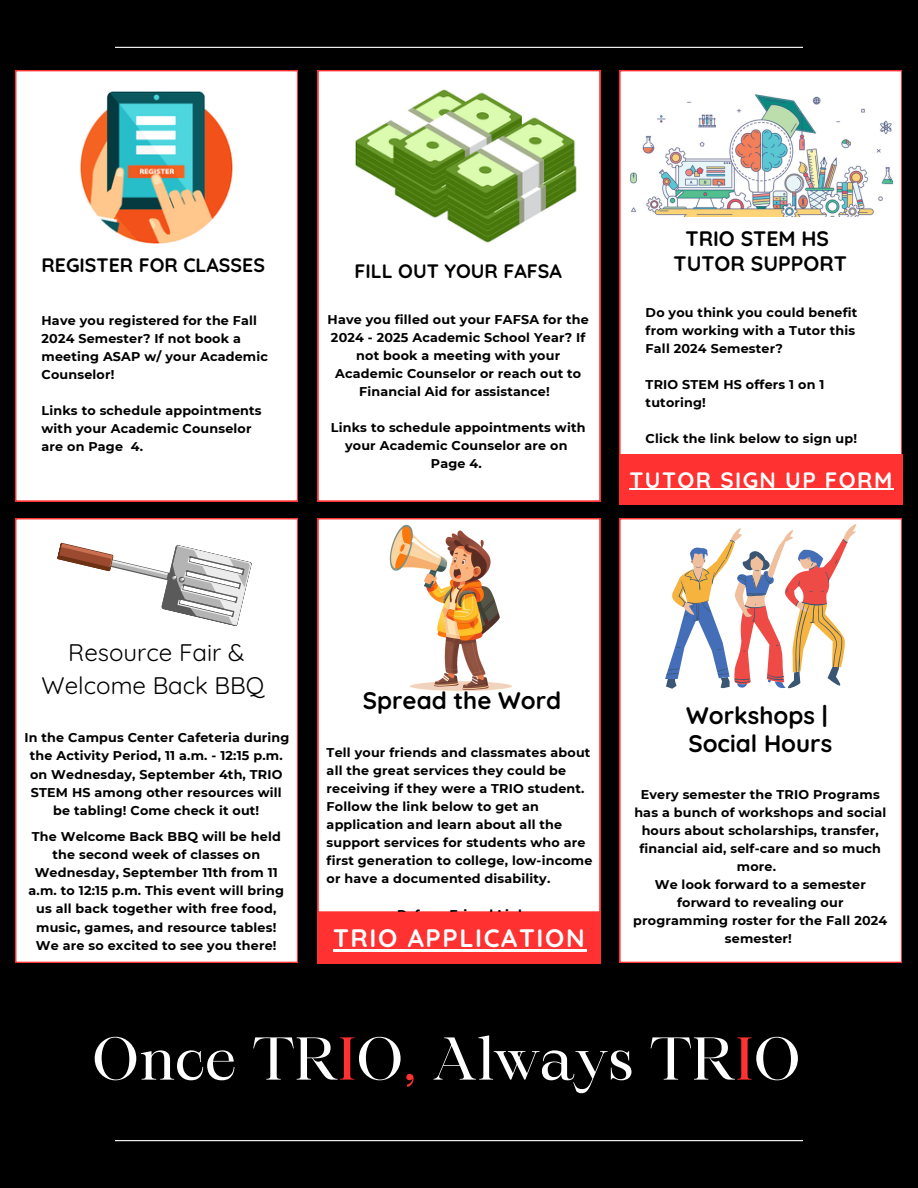
<style>
.page{position:relative;width:918px;height:1188px;background:#000}
.page>*{position:absolute;margin:0;border:0;box-sizing:border-box;transform-origin:0 0}
.t1{font:57.9px "Maharlika";color:#fff}
.t2{font:700 25.35px "Quicksand";letter-spacing:.065em;color:#fff}
.t3{font:700 24px "Quicksand";color:#000}
.t4{font:24px/33.8px "Quicksand";color:#000;text-align:center}
.t5{font:700 22.35px "Quicksand";letter-spacing:.065em;color:#fff}
.t6{font:700 21px "Quicksand";color:#000}
.t7{font:700 19.5px "Quicksand";color:#000}
.t8{font:700 12.75px/18px "Montserrat";letter-spacing:.015em;color:#000;text-align:center}
.s1{color:#ff3131}
</style>
<div class="page">
<hr style="left:115px;top:47px;width:688px;height:1px;background:#fff">
<hr style="left:115px;top:1140px;width:688px;height:1px;background:#fff">
<div style="left:15px;top:518px;width:283px;height:445px;background:#fff"></div>
<div style="left:15px;top:70px;width:283px;height:431px;background:#fff"></div>
<div style="left:318px;top:70px;width:282px;height:431px;background:#fff"></div>
<div style="left:619px;top:70px;width:283px;height:384px;background:#fff"></div>
<div style="left:318px;top:518px;width:282px;height:394px;background:#fff"></div>
<div style="left:619px;top:518px;width:283px;height:445px;background:#fff"></div>
<img style="left:81px;top:92px;width:152px;height:152px">
<img style="left:354px;top:90px;width:224px;height:154px">
<img style="left:630px;top:92px;width:262px;height:125px">
<img style="left:384px;top:518px;width:135px;height:179px">
<div style="left:317px;top:912px;width:283px;height:51px;background:#ff3131"></div>
<hr style="left:333px;top:950px;width:253px;height:2px;background:#fff">
<svg style="left:665px;top:524px;width:191px;height:165px;background:#e4cfcb"></svg>
<div style="left:619px;top:454px;width:283px;height:50px;background:#ff3131"></div>
<hr style="left:630px;top:489px;width:264px;height:1px;background:#fff">
<svg style="left:56px;top:541px;width:196px;height:86px;background:#e0dcdb"></svg>
<p class="t7" style="left:42px;top:253px;width:225px">REGISTER FOR CLASSES</p>
<p class="t8" style="left:42px;top:311px;width:228px;text-align:left">Have you registered for the Fall<br>2024 Semester? If not book a meeting ASAP w/ your Academic<br>Counselor!</p>
<p class="t8" style="left:42px;top:401px;width:222px;text-align:left">Links to schedule appointments with your Academic Counselor are on Page 4.</p>
<p class="t7" style="left:355px;top:259px;width:209px">FILL OUT YOUR FAFSA</p>
<p class="t8" style="left:328px;top:310px;width:263px">Have you filled out your FAFSA for the<br>2024 - 2025 Academic School Year? If not book a meeting with your<br>Academic Counselor or reach out to<br>Financial Aid for assistance!</p>
<p class="t8" style="left:331px;top:418px;width:256px">Links to schedule appointments with your Academic Counselor are on</p>
<p class="t8" style="left:431px;top:454px;width:52px">Page 4.</p>
<p class="t6" style="left:686px;top:225px;width:145px">TRIO STEM HS</p>
<p class="t6" style="left:674px;top:250px;width:175px">TUTOR SUPPORT</p>
<p class="t8" style="left:646px;top:303px;width:213px;text-align:left">Do you think you could benefit from working with a Tutor this<br>Fall 2024 Semester?</p>
<p class="t8" style="left:646px;top:375px;width:180px;text-align:left">TRIO STEM HS offers 1 on 1 tutoring!</p>
<p class="t8" style="left:646px;top:429px;width:213px">Click the link below to sign up!</p>
<p class="t5" style="left:630px;top:465px;width:264px">TUTOR SIGN UP FORM</p>
<p class="t4" style="left:42px;top:635px;width:224px">Resource Fair &amp;<br>Welcome Back BBQ</p>
<p class="t8" style="left:24px;top:729px;width:267px">In the Campus Center Cafeteria during the Activity Period, 11 a.m. - 12:15 p.m. on Wednesday, September 4th, TRIO STEM HS among other resources will be tabling! Come check it out!</p>
<p class="t8" style="left:29px;top:827px;width:257px">The Welcome Back BBQ will be held the second week of classes on Wednesday, September 11th from 11 a.m. to 12:15 p.m. This event will bring us all back together with free food, music, games, and resource tables!<br>We are so excited to see you there!</p>
<p class="t3" style="left:363px;top:685px;width:200px">Spread the Word</p>
<p class="t8" style="left:327px;top:743px;width:267px;text-align:left">Tell your friends and classmates about all the great services they could be receiving if they were a TRIO student.<br>Follow the link below to get an application and learn about all the support services for students who are first generation to college, low-income or have a documented disability.</p>
<h2 class="t8" style="left:397px;top:905px;width:131px">Refer a Friend Link</h2>
<p class="t3" style="left:686px;top:700px;width:143px">Workshops |</p>
<p class="t3" style="left:688px;top:728px;width:145px">Social Hours</p>
<p class="t8" style="left:634px;top:786px;width:253px">Every semester the TRIO Programs has a bunch of workshops and social hours about scholarships, transfer, financial aid, self-care and so much more.</p>
<p class="t8" style="left:633px;top:876px;width:256px">We look forward to a semester forward to revealing our programming roster for the Fall 2024</p>
<p class="t2" style="left:333px;top:922px;width:253px">TRIO APPLICATION</p>
<p class="t8" style="left:725px;top:930px;width:69px">semester!</p>
<p class="t1" style="left:92px;top:1035px;width:711px">Once TR<span class="s1">I</span>O<span class="s1">,</span> Always TR<span class="s1">I</span>O</p>
</div>
